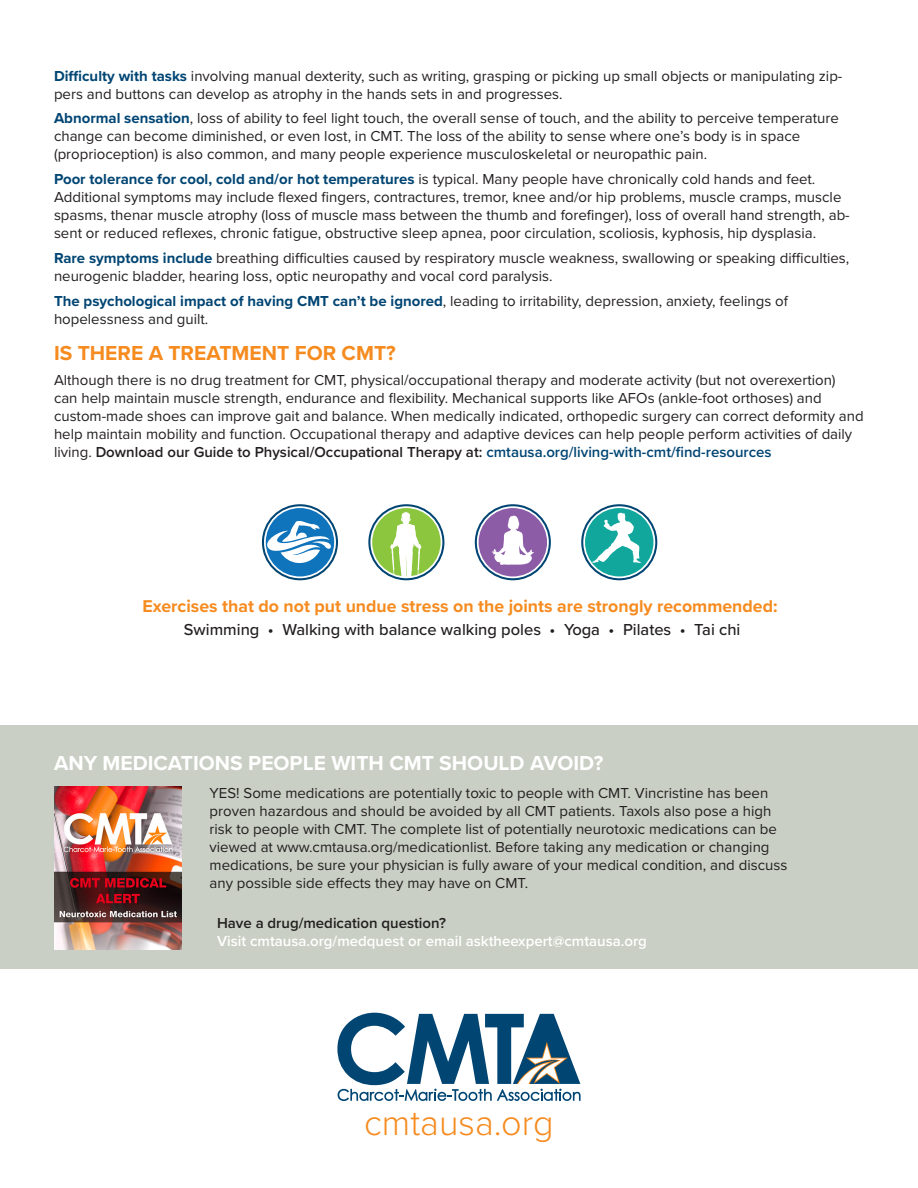
<style>
.page{position:relative;width:918px;height:1188px;background:#fff}
.page>*{position:absolute;margin:0;border:0;box-sizing:border-box;transform-origin:0 0}
.t1{font:300 36px "Proxima Nova";color:#f68b1f}
.t2{font:700 21px "Proxima Nova";color:#fff}
.t3{font:700 21px "Proxima Nova";color:#f68b1f}
.t4{font:700 17.7px "Proxima Nova";color:#f68b1f}
.t5{font:500 16.5px "Proxima Nova";color:#231f20}
.t6{font:15px/18px "Proxima Nova";color:#231f20}
.t7{font:600 15px/18px "Proxima Nova";color:#fff}
.s1{font-weight:700;color:#014573}
.s2{font-weight:600}
.s3{font-weight:600;color:#014573}
.s4{color:#231f20}
</style>
<div class="page">
<div style="left:1px;top:725px;width:917px;height:243px;background:#c9cfc4"></div>
<img style="left:54px;top:786px;width:127px;height:164px">
<div style="left:266px;top:508px;width:68px;height:68px;background:#1074bc;border-radius:50%"></div>
<div style="left:262px;top:504px;width:76px;height:76px;border:2px solid #014573;border-radius:50%"></div>
<svg style="left:262px;top:521px;width:70px;height:43px"></svg>
<div style="left:372px;top:508px;width:69px;height:68px;background:#8bc63e;border-radius:50%"></div>
<svg style="left:390px;top:511px;width:31px;height:70px"></svg>
<div style="left:368px;top:504px;width:76px;height:76px;border:2px solid #014573;border-radius:50%"></div>
<div style="left:479px;top:508px;width:68px;height:68px;background:#8d5ca7;border-radius:50%"></div>
<div style="left:475px;top:504px;width:76px;height:76px;border:2px solid #014573;border-radius:50%"></div>
<svg style="left:492px;top:516px;width:42px;height:49px"></svg>
<div style="left:585px;top:508px;width:68px;height:68px;background:#12a79d;border-radius:50%"></div>
<div style="left:581px;top:504px;width:76px;height:76px;border:2px solid #014573;border-radius:50%"></div>
<svg style="left:592px;top:512px;width:49px;height:51px"></svg>
<svg style="left:337px;top:1013px;width:244px;height:88px"></svg>
<p class="t6" style="left:54px;top:66px;width:790px"><span class="s1">Difficulty with tasks</span> involving manual dexterity, such as writing, grasping or picking up small objects or manipulating zip&shy;pers and buttons can develop as atrophy in the hands sets in and progresses.</p>
<p class="t6" style="left:54px;top:109px;width:786px"><span class="s1">Abnormal sensation</span>, loss of ability to feel light touch, the overall sense of touch, and the ability to perceive temperature change can become diminished, or even lost, in CMT. The loss of the ability to sense where one’s body is in space (proprioception) is also common, and many people experience musculoskeletal or neuropathic pain.</p>
<p class="t6" style="left:54px;top:169px;width:797px"><span class="s1">Poor tolerance for cool, cold and/or hot temperatures</span> is typical. Many people have chronically cold hands and feet.<br>Additional symptoms may include flexed fingers, contractures, tremor, knee and/or hip problems, muscle cramps, muscle spasms, thenar muscle atrophy (loss of muscle mass between the thumb and forefinger), loss of overall hand strength, ab&shy;sent or reduced reflexes, chronic fatigue, obstructive sleep apnea, poor circulation, scoliosis, kyphosis, hip dysplasia.</p>
<p class="t6" style="left:54px;top:248px;width:797px"><span class="s1">Rare symptoms include</span> breathing difficulties caused by respiratory muscle weakness, swallowing or speaking difficulties, neurogenic bladder, hearing loss, optic neuropathy and vocal cord paralysis.</p>
<p class="t6" style="left:54px;top:291px;width:736px"><span class="s1">The psychological impact of having CMT can’t be ignored</span>, leading to irritability, depression, anxiety, feelings of hopelessness and guilt.</p>
<p class="t3" style="left:54px;top:337px;width:343px">IS THERE A TREATMENT FOR CMT?</p>
<p class="t6" style="left:54px;top:370px;width:811px">Although there is no drug treatment for CMT, physical/occupational therapy and moderate activity (but not overexertion)<br>can help maintain muscle strength, endurance and flexibility. Mechanical supports like AFOs (ankle-foot orthoses) and custom-made shoes can improve gait and balance. When medically indicated, orthopedic surgery can correct deformity and help maintain mobility and function. Occupational therapy and adaptive devices can help people perform activities of daily living. <span class="s2">Download our Guide to Physical/Occupational Therapy at:</span> <span class="s3">cmtausa.org/living-with-cmt/find-resources</span></p>
<p class="t4" style="left:143px;top:593px;width:636px">Exercises that do not put undue stress on the joints are strongly recommended:</p>
<p class="t5" style="left:184px;top:617px;width:558px">Swimming • Walking with balance walking poles • Yoga • Pilates • Tai chi</p>
<p class="t2" style="left:54px;top:748px;width:551px">ANY MEDICATIONS PEOPLE WITH CMT SHOULD AVOID?</p>
<p class="t6" style="left:210px;top:783px;width:579px">YES! Some medications are potentially toxic to people with CMT. Vincristine has been proven hazardous and should be avoided by all CMT patients. Taxols also pose a high risk to people with CMT. The complete list of potentially neurotoxic medications can be viewed at www.cmtausa.org/medicationlist. Before taking any medication or changing medications, be sure your physician is fully aware of your medical condition, and discuss any possible side effects they may have on CMT.</p>
<p class="t7" style="left:217px;top:914px;width:431px"><span class="s4">Have a drug/medication question?<br></span>Visit cmtausa.org/medquest or email asktheexpert@cmtausa.org</p>
<p class="t1" style="left:364px;top:1096px;width:191px">cmtausa.org</p>
</div>
